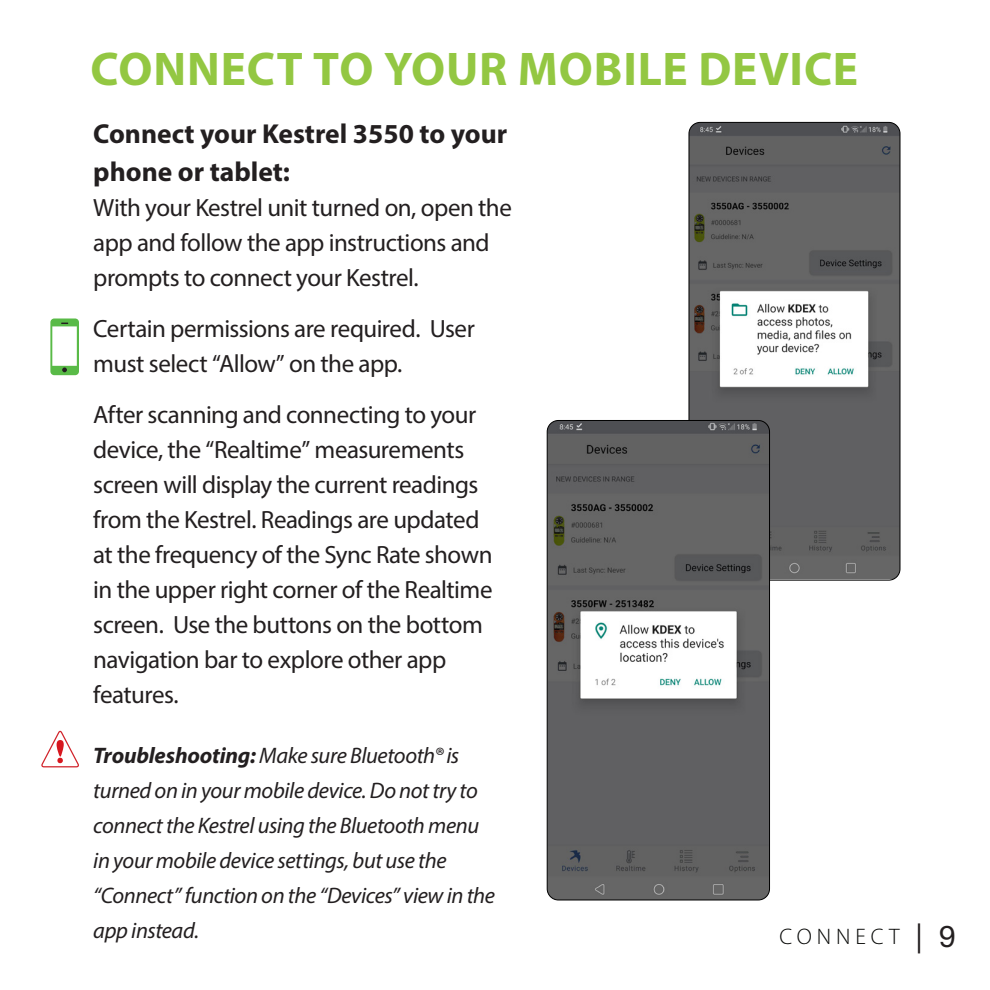
<style>
.page{position:relative;width:990px;height:990px;background:#fff}
.page>*{position:absolute;margin:0;border:0;box-sizing:border-box;transform-origin:0 0}
.head-white-left{font:700 47.5px "Myriad Pro";letter-spacing:.02em;color:#93c742}
.t1{font:30px "Helvetica Neue LT Std";color:#231f20}
.t2{font:700 27.5px/37.5px "Myriad Pro";color:#231f20}
.notes{font:25px/35px "Myriad Pro";letter-spacing:-.02em;color:#231f20}
.notes-2{font:italic 22.5px/35px "Myriad Pro";letter-spacing:-.015em;color:#231f20}
.head-white-left-2{font:300 22.5px "Myriad Pro";letter-spacing:.22em;color:#040503}
.s1{font-weight:700}
</style>
<div class="page">
<img style="left:689px;top:122px;width:211px;height:457px">
<div style="left:689px;top:122px;width:211px;height:458px;border:1px solid #000;border-radius:11px"></div>
<img style="left:547px;top:420px;width:223px;height:480px">
<div style="left:547px;top:420px;width:223px;height:480px;border:1px solid #000;border-radius:11px"></div>
<svg style="left:50px;top:318px;width:29px;height:57px"></svg>
<svg style="left:41px;top:731px;width:38px;height:37px"></svg>
<p class="head-white-left" style="left:90px;top:38px;width:769px">CONNECT TO YOUR MOBILE DEVICE</p>
<p class="t2" style="left:93px;top:114px;width:415px">Connect your Kestrel 3550 to your phone or tablet:</p>
<p class="notes" style="left:93px;top:189px;width:420px">With your Kestrel unit turned on, open the app and follow the app instructions and prompts to connect your Kestrel.</p>
<p class="notes" style="left:93px;top:310px;width:383px">Certain permissions are required. User must select “Allow” on the app.</p>
<p class="notes" style="left:93px;top:397px;width:401px">After scanning and connecting to your device, the “Realtime” measurements screen will display the current readings from the Kestrel. Readings are updated at the frequency of the Sync Rate shown in the upper right corner of the Realtime screen. Use the buttons on the bottom navigation bar to explore other app features.</p>
<p class="notes-2" style="left:93px;top:737px;width:403px"><span class="s1">Troubleshooting:</span> Make sure Bluetooth® is turned on in your mobile device. Do not try to connect the Kestrel using the Bluetooth menu in your mobile device settings, but use the “Connect” function on the “Devices” view in the app instead.</p>
<p class="head-white-left-2" style="left:780px;top:923px;width:122px">CONNECT</p>
<p class="t1" style="left:916px;top:918px;width:42px">| 9</p>
</div>
